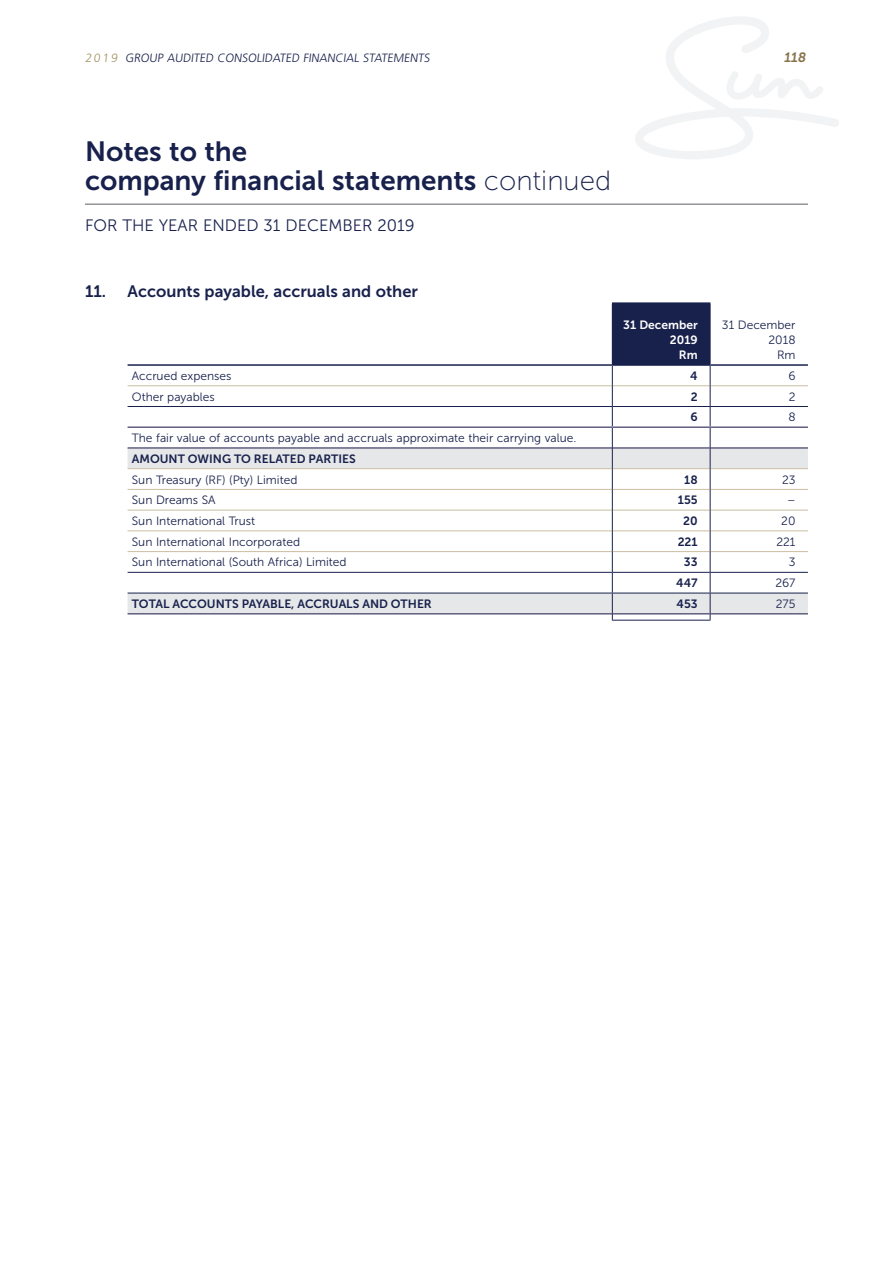
<style>
.page{position:relative;width:893px;height:1263px;background:#fff}
.page>*{position:absolute;margin:0;border:0;box-sizing:border-box;transform-origin:0 0}
.t1{font:27.75px/28.5px "Museo Sans 700";color:#18214c}
.t2{font:16.5px "Museo Sans 700";color:#18214c}
.t3{font:16.5px "Museo Sans 300";color:#18214c}
.t4{font:13.5px "Museo Sans 700";color:#88724a}
.t5{font:12px/15px "Museo Sans 300";color:#18214c;text-align:right}
.t6{font:12px "Museo Sans 700";color:#18214c}
.t7{font:300 12px "Frutiger LT Std";color:#18214c}
.t8{font:12px/15px "Museo Sans 700";color:#fff;text-align:right}
.s1{color:#a29161}
.s2{font-family:"Museo Sans 100"}
</style>
<div class="page">
<svg style="left:635px;top:17px;width:204px;height:142px"></svg>
<hr style="left:85px;top:203px;width:723px;height:2px;background:#939598">
<div style="left:612px;top:303px;width:98px;height:62px;background:#18214c"></div>
<svg style="left:128px;top:449px;width:680px;height:164px"></svg>
<hr style="left:128px;top:385px;width:484px;height:1px;background:#cabea2">
<hr style="left:613px;top:385px;width:97px;height:1px;background:#cabea2">
<hr style="left:710px;top:385px;width:98px;height:1px;background:#cabea2">
<hr style="left:128px;top:468px;width:484px;height:1px;background:#cabea2">
<hr style="left:613px;top:468px;width:97px;height:1px;background:#cabea2">
<hr style="left:710px;top:468px;width:98px;height:1px;background:#cabea2">
<hr style="left:128px;top:489px;width:484px;height:1px;background:#cabea2">
<hr style="left:613px;top:489px;width:97px;height:1px;background:#cabea2">
<hr style="left:710px;top:489px;width:98px;height:1px;background:#cabea2">
<hr style="left:128px;top:510px;width:484px;height:1px;background:#cabea2">
<hr style="left:613px;top:510px;width:97px;height:1px;background:#cabea2">
<hr style="left:710px;top:510px;width:98px;height:1px;background:#cabea2">
<hr style="left:128px;top:531px;width:484px;height:1px;background:#cabea2">
<hr style="left:613px;top:531px;width:97px;height:1px;background:#cabea2">
<hr style="left:710px;top:531px;width:98px;height:1px;background:#cabea2">
<hr style="left:128px;top:551px;width:484px;height:1px;background:#cabea2">
<hr style="left:613px;top:551px;width:97px;height:1px;background:#cabea2">
<hr style="left:710px;top:551px;width:98px;height:1px;background:#cabea2">
<hr style="left:128px;top:406px;width:484px;height:1px;background:#18214c">
<hr style="left:612px;top:406px;width:98px;height:1px;background:#18214c">
<hr style="left:710px;top:406px;width:98px;height:1px;background:#18214c">
<hr style="left:128px;top:572px;width:484px;height:1px;background:#18214c">
<hr style="left:612px;top:572px;width:98px;height:1px;background:#18214c">
<hr style="left:710px;top:572px;width:98px;height:1px;background:#18214c">
<hr style="left:128px;top:593px;width:484px;height:1px;background:#18214c">
<hr style="left:612px;top:593px;width:98px;height:1px;background:#18214c">
<hr style="left:710px;top:593px;width:98px;height:1px;background:#18214c">
<hr style="left:128px;top:613px;width:484px;height:1px;background:#615f7e">
<hr style="left:613px;top:613px;width:97px;height:1px;background:#615f7e">
<hr style="left:710px;top:613px;width:98px;height:1px;background:#615f7e">
<hr style="left:128px;top:364px;width:484px;height:2px;background:#18214c">
<hr style="left:710px;top:364px;width:98px;height:2px;background:#18214c">
<hr style="left:612px;top:302px;width:98px;height:2px;background:#18214c">
<hr style="left:128px;top:447px;width:484px;height:2px;background:#615f7e">
<hr style="left:613px;top:447px;width:97px;height:2px;background:#615f7e">
<hr style="left:710px;top:447px;width:98px;height:2px;background:#615f7e">
<hr style="left:710px;top:304px;width:1px;height:60px;background:#18214c">
<svg style="left:612px;top:366px;width:1px;height:254px"></svg>
<svg style="left:710px;top:366px;width:1px;height:254px"></svg>
<hr style="left:612px;top:620px;width:98px;height:1px;background:#18214c">
<hr style="left:128px;top:426px;width:484px;height:2px;background:#615f7e">
<hr style="left:612px;top:426px;width:98px;height:2px;background:#615f7e">
<hr style="left:710px;top:426px;width:98px;height:2px;background:#615f7e">
<hr style="left:612px;top:364px;width:98px;height:2px;background:#18214c">
<p class="t7" style="left:85px;top:51px;width:348px"><span class="s1">2 0 1 9</span> GROUP AUDITED CONSOLIDATED FINANCIAL STATEMENTS</p>
<p class="t4" style="left:784px;top:50px;width:25px">118</p>
<h1 class="t1" style="left:85px;top:137px;width:528px">Notes to the<br>company financial statements <span class="s2">continued</span></h1>
<h2 class="t3" style="left:85px;top:217px;width:331px">FOR THE YEAR ENDED 31 DECEMBER 2019</h2>
<h2 class="t2" style="left:85px;top:282px;width:334px">11. Accounts payable, accruals and other</h2>
<p class="t8" style="left:623px;top:317px;width:76px">31 December<br>2019<br>Rm</p>
<p class="t5" style="left:722px;top:318px;width:75px">31 December<br>2018<br>Rm</p>
<p class="t5" style="left:132px;top:368px;width:101px">Accrued expenses</p>
<p class="t6" style="left:690px;top:369px;width:9px">4</p>
<p class="t5" style="left:788px;top:368px;width:9px">6</p>
<p class="t5" style="left:132px;top:389px;width:85px">Other payables</p>
<p class="t6" style="left:691px;top:390px;width:8px">2</p>
<p class="t5" style="left:789px;top:389px;width:8px">2</p>
<p class="t6" style="left:690px;top:410px;width:9px">6</p>
<p class="t5" style="left:788px;top:410px;width:9px">8</p>
<p class="t5" style="left:132px;top:430px;width:446px">The fair value of accounts payable and accruals approximate their carrying value.</p>
<p class="t6" style="left:132px;top:452px;width:225px">AMOUNT OWING TO RELATED PARTIES</p>
<p class="t5" style="left:132px;top:472px;width:167px">Sun Treasury (RF) (Pty) Limited</p>
<p class="t6" style="left:684px;top:473px;width:15px">18</p>
<p class="t5" style="left:782px;top:472px;width:15px">23</p>
<p class="t5" style="left:132px;top:493px;width:85px">Sun Dreams SA</p>
<p class="t6" style="left:678px;top:493px;width:21px">155</p>
<p class="t5" style="left:787px;top:493px;width:10px">–</p>
<p class="t5" style="left:132px;top:513px;width:125px">Sun International Trust</p>
<p class="t6" style="left:683px;top:514px;width:16px">20</p>
<p class="t5" style="left:781px;top:513px;width:16px">20</p>
<p class="t5" style="left:132px;top:534px;width:170px">Sun International Incorporated</p>
<p class="t6" style="left:678px;top:535px;width:22px">221</p>
<p class="t5" style="left:776px;top:534px;width:21px">221</p>
<p class="t5" style="left:132px;top:555px;width:216px">Sun International (South Africa) Limited</p>
<p class="t6" style="left:684px;top:556px;width:15px">33</p>
<p class="t5" style="left:789px;top:555px;width:8px">3</p>
<p class="t6" style="left:676px;top:576px;width:23px">447</p>
<p class="t5" style="left:775px;top:576px;width:22px">267</p>
<p class="t6" style="left:132px;top:597px;width:301px">TOTAL ACCOUNTS PAYABLE, ACCRUALS AND OTHER</p>
<p class="t6" style="left:677px;top:597px;width:23px">453</p>
<p class="t5" style="left:776px;top:596px;width:21px">275</p>
</div>
